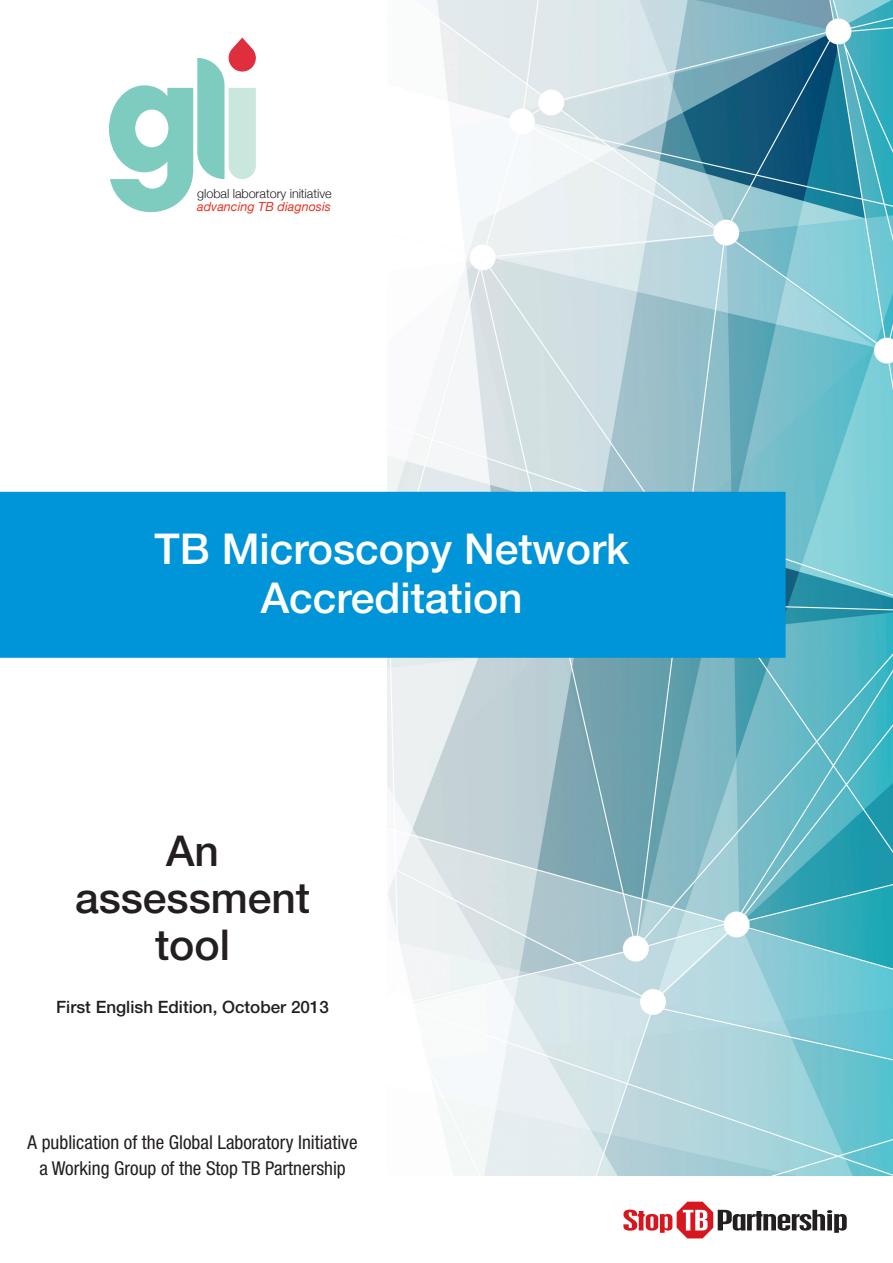
<style>
.page{position:relative;width:893px;height:1263px;background:#fff}
.page>*{position:absolute;margin:0;border:0;box-sizing:border-box;transform-origin:0 0}
.t1{font:500 42.6px/48.9px "Helvetica Neue";color:#fff;text-align:center}
.t2{font:500 42.6px/46.8px "Helvetica Neue";color:#231f20;text-align:center}
.t3{font:condensed 19.2px/25.5px "Helvetica Neue";color:#231f20;text-align:center}
.t4{font:500 17.1px "Helvetica Neue";color:#231f20}
.t5{font:300 12.6px "Helvetica Neue";letter-spacing:-.005em;color:#231f20}
.t6{font:italic 12.6px "Helvetica Neue";color:#e83321}
</style>
<div class="page">
<img style="left:387px;top:0;width:506px;height:1176px">
<svg style="left:623px;top:1201px;width:224px;height:37px"></svg>
<svg style="left:109px;top:38px;width:147px;height:174px"></svg>
<div style="left:0;top:492px;width:786px;height:166px;background:#0095d9"></div>
<p class="t5" style="left:197px;top:186px;width:136px">global laboratory initiative</p>
<p class="t6" style="left:197px;top:199px;width:135px">advancing TB diagnosis</p>
<h1 class="t1" style="left:155px;top:524px;width:476px">TB Microscopy Network<br>Accreditation</h1>
<h1 class="t2" style="left:75px;top:827px;width:237px">An assessment tool</h1>
<p class="t4" style="left:56px;top:996px;width:274px">First English Edition, October 2013</p>
<p class="t3" style="left:28px;top:1130px;width:332px">A publication of the Global Laboratory Initiative a Working Group of the Stop TB Partnership</p>
</div>
